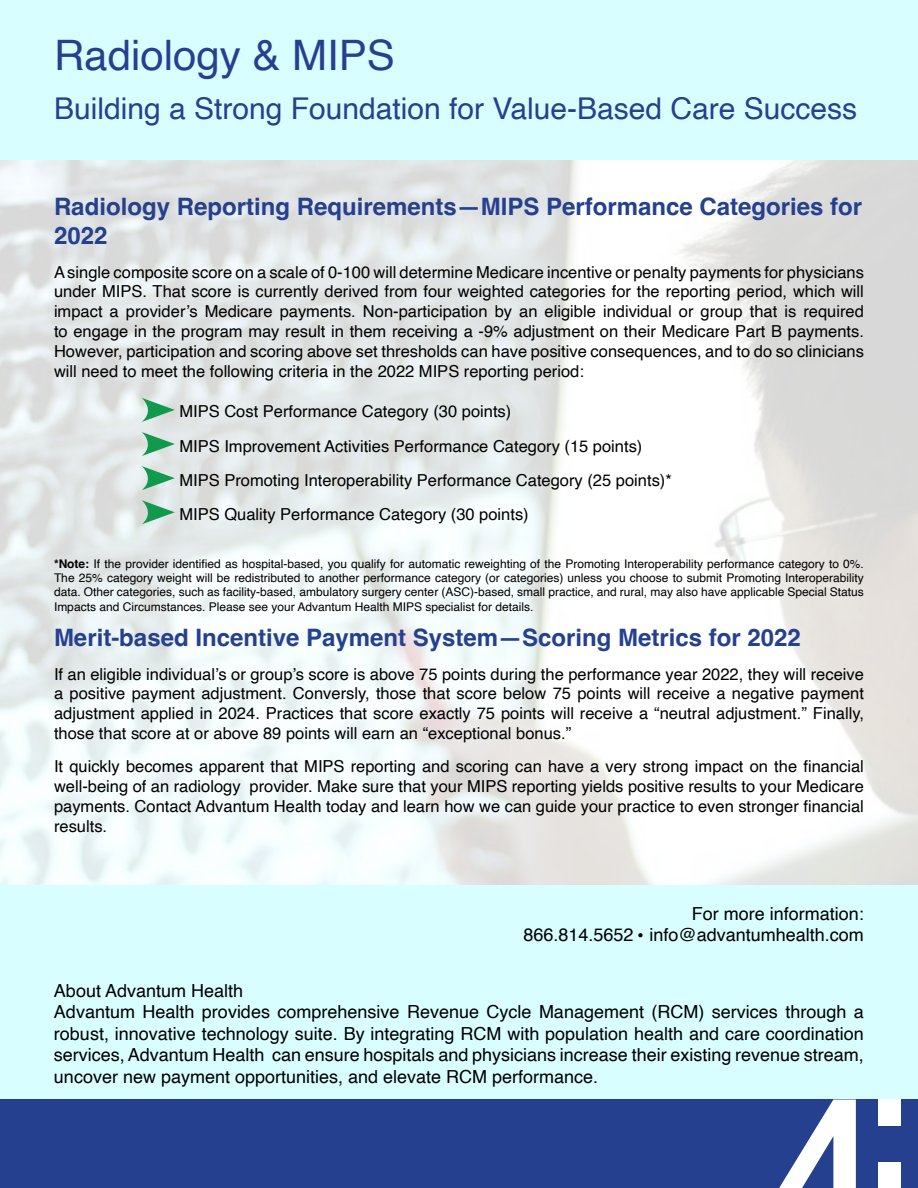
<style>
.page{position:relative;width:918px;height:1188px;background:#fff}
.page>*{position:absolute;margin:0;border:0;box-sizing:border-box;transform-origin:0 0}
.t1{font:42px "Helvetica";color:#25408f}
.t2{font:30px "Helvetica";color:#25408f}
.t3{font:700 24px/28.8px "Helvetica";color:#25408f}
.t4{font:18px/21.6px "Helvetica";color:#000;text-align:right}
.t5{font:16.5px/19.8px "Helvetica";color:#000;text-align:justify}
.t6{font:12px/14.4px "Helvetica";color:#000;text-align:justify}
.s1{font-weight:700}
.s2{font-family:"Air Conditioner"}
</style>
<div class="page">
<svg style="left:142px;top:398px;width:33px;height:24px"></svg>
<svg style="left:142px;top:432px;width:33px;height:24px"></svg>
<svg style="left:142px;top:466px;width:33px;height:24px"></svg>
<svg style="left:142px;top:500px;width:33px;height:24px"></svg>
<div style="left:0;top:0;width:918px;height:160px;background:#d9feff"></div>
<div style="left:0;top:885px;width:918px;height:217px;background:#d9feff"></div>
<div style="left:0;top:1100px;width:918px;height:88px;background:#25408f"></div>
<div style="left:878px;top:1100px;width:23px;height:26px;background:#fff"></div>
<div style="left:878px;top:1162px;width:23px;height:26px;background:#fff"></div>
<svg style="left:779px;top:1100px;width:77px;height:88px"></svg>
<h1 class="t1" style="left:54px;top:22px;width:342px">Radiology &amp; MIPS</h1>
<h2 class="t2" style="left:54px;top:85px;width:805px">Building a Strong Foundation for Value-Based Care Success</h2>
<h3 class="t3" style="left:54px;top:195px;width:810px">Radiology Reporting Requirements—MIPS Performance Categories for<br>2022</h3>
<p class="t5" style="left:54px;top:262px;width:811px">A single composite score on a scale of 0-100 will determine Medicare incentive or penalty payments for physicians under MIPS. That score is currently derived from four weighted categories for the reporting period, which will impact a provider’s Medicare payments. Non-participation by an eligible individual or group that is required to engage in the program may result in them receiving a -9% adjustment on their Medicare Part B payments.<br>However, participation and scoring above set thresholds can have positive consequences, and to do so clinicians will need to meet the following criteria in the 2022 MIPS reporting period:</p>
<p class="t5" style="left:179px;top:395px;width:494px;line-height:34.2px;text-align:left">MIPS Cost Performance Category (30 points)<br>MIPS Improvement Activities Performance Category (15 points)<br>MIPS Promoting Interoperability Performance Category (25 points)* MIPS Quality Performance Category (30 points)</p>
<p class="t6" style="left:54px;top:556px;width:811px"><span class="s1">*Note:</span> If the provider identified as hospital-based, you qualify for automatic reweighting of the Promoting Interoperability performance category to 0%.<br>The 25% category weight will be redistributed to another performance category (or categories) unless you choose to submit Promoting Interoperability data. Other categories, such as facility-based, ambulatory surgery center (ASC)-based, small practice, and rural, may also have applicable Special Status Impacts and Circumstances. Please see your Advantum Health MIPS specialist for details.</p>
<h3 class="t3" style="left:54px;top:626px;width:748px">Merit-based Incentive Payment System—Scoring Metrics for 2022</h3>
<p class="t5" style="left:54px;top:664px;width:811px">If an eligible individual’s or group’s score is above 75 points during the performance year 2022, they will receive a positive payment adjustment. Conversly, those that score below 75 points will receive a negative payment adjustment applied in 2024. Practices that score exactly 75 points will receive a “neutral adjustment.” Finally, those that score at or above 89 points will earn an “exceptional bonus.”</p>
<p class="t5" style="left:54px;top:757px;width:811px">It quickly becomes apparent that MIPS reporting and scoring can have a very strong impact on the financial well-being of an radiology provider. Make sure that your MIPS reporting yields positive results to your Medicare payments. Contact Advantum Health today and learn how we can guide your practice to even stronger financial results.</p>
<p class="t4" style="left:523px;top:903px;width:342px">For more information:<br>866.814.5652 <span class="s2">•</span> info@advantumhealth.com</p>
<p class="t4" style="left:54px;top:980px;width:811px;text-align:left">About Advantum Health<br>Advantum Health provides comprehensive Revenue Cycle Management (RCM) services through a robust, innovative technology suite. By integrating RCM with population health and care coordination services, Advantum Health can ensure hospitals and physicians increase their existing revenue stream, uncover new payment opportunities, and elevate RCM performance.</p>
</div>
